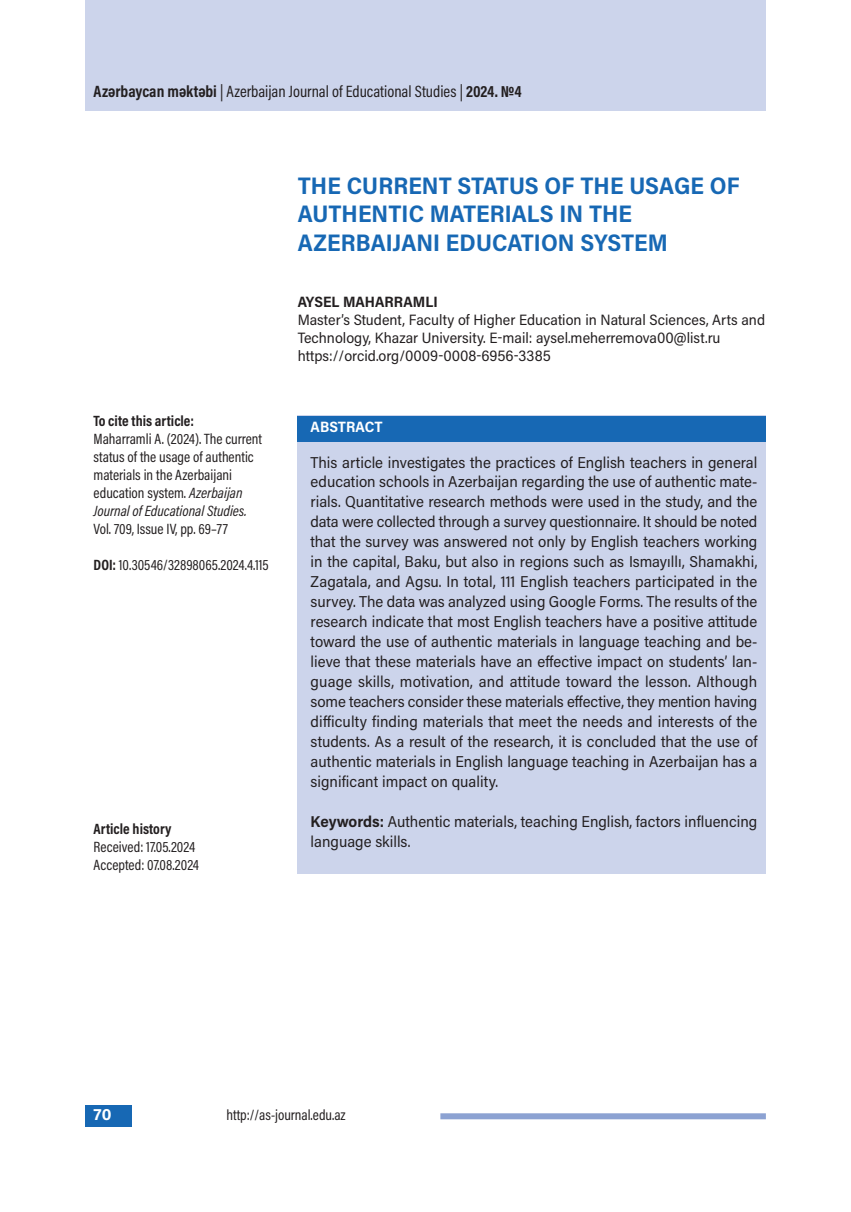
<style>
.page{position:relative;width:851px;height:1212px;background:#fff}
.page>*{position:absolute;margin:0;border:0;box-sizing:border-box;transform-origin:0 0}
.t1{font:700 24px/28.8px "Acumin Pro Semi Cond";color:#1768b4}
.t2{font:16.5px "Acumin Pro Cond";color:#231f20}
.t3{font:700 16.5px "Acumin Pro";color:#fff}
.t4{font:15.75px/20px "Acumin Pro Semi Cond";color:#231f20;text-align:justify}
.t5{font:15px/18px "Acumin Pro Cond";color:#231f20}
.t6{font:15px/18px "Acumin Pro Semi Cond";color:#231f20}
.t7{font:700 15px "Acumin Pro Cond";color:#231f20}
.t8{font:700 15px "Acumin Pro Semi Cond";color:#231f20}
.t9{font:700 15px "Acumin Pro Semi Cond";color:#fff}
.s1{font-weight:700}
.s2{font-style:italic}
</style>
<div class="page">
<div style="left:85px;top:1106px;width:47px;height:21px;background:#1768b4"></div>
<div style="left:440px;top:1113px;width:325px;height:6px;background:#8ca2d2"></div>
<div style="left:298px;top:415px;width:467px;height:459px;background:#ccd4eb"></div>
<div style="left:298px;top:416px;width:467px;height:25px;background:#1768b4"></div>
<div style="left:85px;top:0;width:680px;height:111px;background:#ccd4eb"></div>
<p class="t2" style="left:94px;top:85px;width:429px"><span class="s1">Azərbaycan məktəbi</span> | Azerbaijan Journal of Educational Studies | <span class="s1">2024. №4</span></p>
<h1 class="t1" style="left:298px;top:173px;width:443px">THE CURRENT STATUS OF THE USAGE OF<br>AUTHENTIC MATERIALS IN THE<br>AZERBAIJANI EDUCATION SYSTEM</h1>
<p class="t7" style="left:94px;top:416px;width:102px">To cite this article:</p>
<p class="t5" style="left:94px;top:431px;width:170px">Maharramli A. (2024). The current status of the usage of authentic materials in the Azerbaijani education system. <span class="s2">Azerbaijan<br>Journal of Educational Studies.</span></p>
<p class="t5" style="left:94px;top:521px;width:136px">Vol. 709, Issue IV, pp. 69–77</p>
<p class="t5" style="left:94px;top:557px;width:177px"><span class="s1">DOI:</span> 10.30546/32898065.2024.4.115</p>
<p class="t7" style="left:94px;top:824px;width:79px">Article history</p>
<p class="t5" style="left:94px;top:839px;width:107px">Received: 17.05.2024<br>Accepted: 07.08.2024</p>
<p class="t8" style="left:298px;top:296px;width:141px">AYSEL MAHARRAMLI</p>
<p class="t6" style="left:298px;top:312px;width:469px">Master’s Student, Faculty of Higher Education in Natural Sciences, Arts and<br>Technology, Khazar University. E-mail: aysel.meherremova00@list.ru https://orcid.org/0009-0008-6956-3385</p>
<p class="t9" style="left:310px;top:421px;width:74px">ABSTRACT</p>
<p class="t4" style="left:310px;top:453px;width:448px">This article investigates the practices of English teachers in general education schools in Azerbaijan regarding the use of authentic mate&shy;rials. Quantitative research methods were used in the study, and the data were collected through a survey questionnaire. It should be noted that the survey was answered not only by English teachers working in the capital, Baku, but also in regions such as Ismayıllı, Shamakhi, Zagatala, and Agsu. In total, 111 English teachers participated in the survey. The data was analyzed using Google Forms. The results of the research indicate that most English teachers have a positive attitude toward the use of authentic materials in language teaching and be&shy;lieve that these materials have an effective impact on students’ lan&shy;guage skills, motivation, and attitude toward the lesson. Although some teachers consider these materials effective, they mention having difficulty finding materials that meet the needs and interests of the students. As a result of the research, it is concluded that the use of authentic materials in English language teaching in Azerbaijan has a significant impact on quality.</p>
<p class="t4" style="left:310px;top:812px;width:448px"><span class="s1">Keywords:</span> Authentic materials, teaching English, factors influencing language skills.</p>
<p class="t3" style="left:94px;top:1108px;width:20px">70</p>
<p class="t5" style="left:226px;top:1107px;width:120px">http://as-journal.edu.az</p>
</div>
